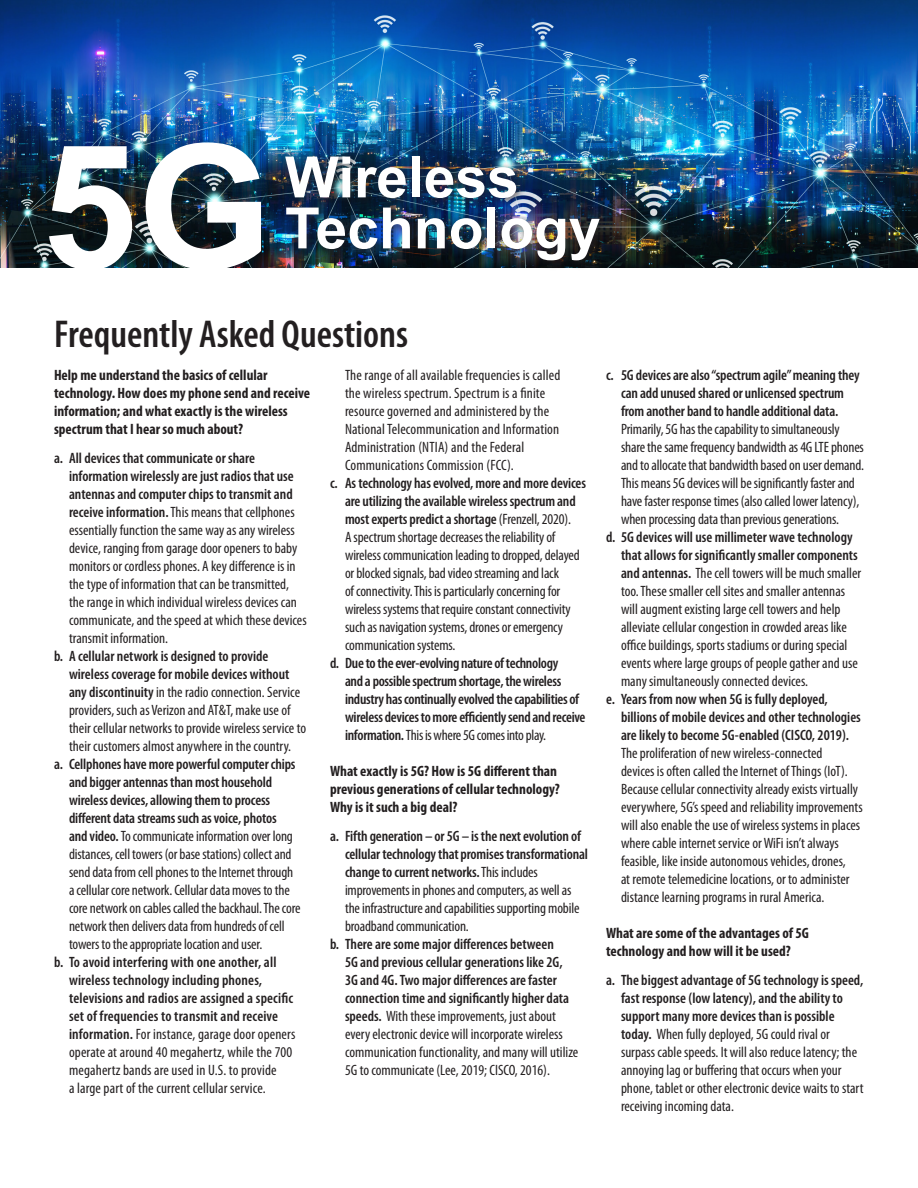
<style>
.page{position:relative;width:918px;height:1188px;background:#fff}
.page>*{position:absolute;margin:0;border:0;box-sizing:border-box;transform-origin:0 0}
.t1{font:700 172.5px "Arial";color:#fff}
.t2{font:700 57px/51px "Arial";color:#fff}
.t3{font:600 condensed 39px "Myriad Pro";color:#231f20}
.t4{font:condensed 15px/18px "Myriad Pro";color:#231f20}
.t5{font:600 condensed 15px/18px "Myriad Pro";color:#231f20}
.t6{font:700 condensed 15px/18px "Myriad Pro";color:#231f20}
.t7{font:600 condensed 15px/18px "Myriad Pro";letter-spacing:-.02em;color:#231f20}
.s1{font-weight:600}
.s2{font-weight:400}
</style>
<div class="page">
<img style="left:0;top:0;width:918px;height:268px">
<div style="left:280px;top:150px;width:329px;height:121px;background:#231f20;opacity:.75"></div>
<p class="t1" style="left:41px;top:92px;width:232px">5G</p>
<p class="t2" style="left:285px;top:154px;width:317px">Wireless<br>Technology</p>
<p class="t3" style="left:54px;top:313px;width:356px">Frequently Asked Questions</p>
<p class="t4" style="left:345px;top:366px;width:217px">The range of all available frequencies is called the wireless spectrum. Spectrum is a finite resource governed and administered by the National Telecommunication and Information Administration (NTIA) and the Federal Communications Commission (FCC).</p>
<p class="t4" style="left:345px;top:474px;width:243px;text-indent:-15px"><span class="s1">c. As technology has evolved, more and more devices are utilizing the available wireless spectrum and most experts predict a shortage</span> (Frenzell, 2020).<br>A spectrum shortage decreases the reliability of wireless communication leading to dropped, delayed or blocked signals, bad video streaming and lack<br>of connectivity. This is particularly concerning for wireless systems that require constant connectivity such as navigation systems, drones or emergency communication systems.</p>
<p class="t7" style="left:345px;top:655px;width:242px;text-indent:-15px">d. Due to the ever-evolving nature of technology<br>and a possible spectrum shortage, the wireless industry has continually evolved the capabilities of wireless devices to more efficiently send and receive information. <span class="s2">This is where 5G comes into play.</span></p>
<p class="t6" style="left:330px;top:762px;width:231px">What exactly is 5G? How is 5G different than previous generations of cellular technology?<br>Why is it such a big deal?</p>
<p class="t4" style="left:345px;top:827px;width:244px;text-indent:-15px"><span class="s1">a. Fifth generation – or 5G – is the next evolution of cellular technology that promises transformational change to current networks.</span> This includes improvements in phones and computers, as well as the infrastructure and capabilities supporting mobile broadband communication.</p>
<p class="t5" style="left:345px;top:935px;width:235px;text-indent:-15px">b. There are some major differences between<br>5G and previous cellular generations like 2G, 3G and 4G. Two major differences are faster connection time and significantly higher data speeds. <span class="s2">With these improvements, just about every electronic device will incorporate wireless communication functionality, and many will utilize 5G to communicate (Lee, 2019; CISCO, 2016).</span></p>
<p class="t6" style="left:54px;top:366px;width:258px">Help me understand the basics of cellular technology. How does my phone send and receive information; and what exactly is the wireless spectrum that I hear so much about?</p>
<p class="t4" style="left:69px;top:449px;width:239px;text-indent:-15px"><span class="s1">a. All devices that communicate or share information wirelessly are just radios that use antennas and computer chips to transmit and receive information.</span> This means that cellphones essentially function the same way as any wireless device, ranging from garage door openers to baby monitors or cordless phones. A key difference is in the type of information that can be transmitted, the range in which individual wireless devices can communicate, and the speed at which these devices transmit information.</p>
<p class="t4" style="left:69px;top:647px;width:239px;text-indent:-15px"><span class="s1">b. A cellular network is designed to provide wireless coverage for mobile devices without any discontinuity</span> in the radio connection. Service providers, such as Verizon and AT&amp;T, make use of their cellular networks to provide wireless service to their customers almost anywhere in the country.</p>
<p class="t4" style="left:69px;top:755px;width:233px;text-indent:-15px"><span class="s1">a. Cellphones have more powerful computer chips and bigger antennas than most household wireless devices, allowing them to process different data streams such as voice, photos<br>and video.</span> To communicate information over long distances, cell towers (or base stations) collect and send data from cell phones to the Internet through a cellular core network. Cellular data moves to the core network on cables called the backhaul. The core network then delivers data from hundreds of cell towers to the appropriate location and user.</p>
<p class="t5" style="left:69px;top:953px;width:228px;text-indent:-15px">b. To avoid interfering with one another, all wireless technology including phones, televisions and radios are assigned a specific set of frequencies to transmit and receive information. <span class="s2">For instance, garage door openers operate at around 40 megahertz, while the 700 megahertz bands are used in U.S. to provide<br>a large part of the current cellular service.</span></p>
<p class="t4" style="left:621px;top:366px;width:245px;text-indent:-15px"><span class="s1">c. 5G devices are also “spectrum agile” meaning they can add unused shared or unlicensed spectrum from another band to handle additional data.<br></span>Primarily, 5G has the capability to simultaneously share the same frequency bandwidth as 4G LTE phones and to allocate that bandwidth based on user demand.<br>This means 5G devices will be significantly faster and have faster response times (also called lower latency), when processing data than previous generations.</p>
<p class="t4" style="left:621px;top:528px;width:242px;text-indent:-15px"><span class="s1">d. 5G devices will use millimeter wave technology that allows for significantly smaller components and antennas.</span> The cell towers will be much smaller too. These smaller cell sites and smaller antennas will augment existing large cell towers and help alleviate cellular congestion in crowded areas like office buildings, sports stadiums or during special events where large groups of people gather and use many simultaneously connected devices.</p>
<p class="t4" style="left:621px;top:690px;width:243px;text-indent:-15px"><span class="s1">e. Years from now when 5G is fully deployed, billions of mobile devices and other technologies are likely to become 5G-enabled (CISCO, 2019).<br></span>The proliferation of new wireless-connected<br>devices is often called the Internet of Things (IoT).<br>Because cellular connectivity already exists virtually everywhere, 5G’s speed and reliability improvements will also enable the use of wireless systems in places where cable internet service or WiFi isn’t always feasible, like inside autonomous vehicles, drones,<br>at remote telemedicine locations, or to administer distance learning programs in rural America.</p>
<p class="t6" style="left:606px;top:924px;width:205px">What are some of the advantages of 5G technology and how will it be used?</p>
<p class="t4" style="left:621px;top:971px;width:244px;text-indent:-15px"><span class="s1">a. The biggest advantage of 5G technology is speed, fast response (low latency), and the ability to support many more devices than is possible today.</span> When fully deployed, 5G could rival or surpass cable speeds. It will also reduce latency; the annoying lag or buffering that occurs when your phone, tablet or other electronic device waits to start receiving incoming data.</p>
</div>
